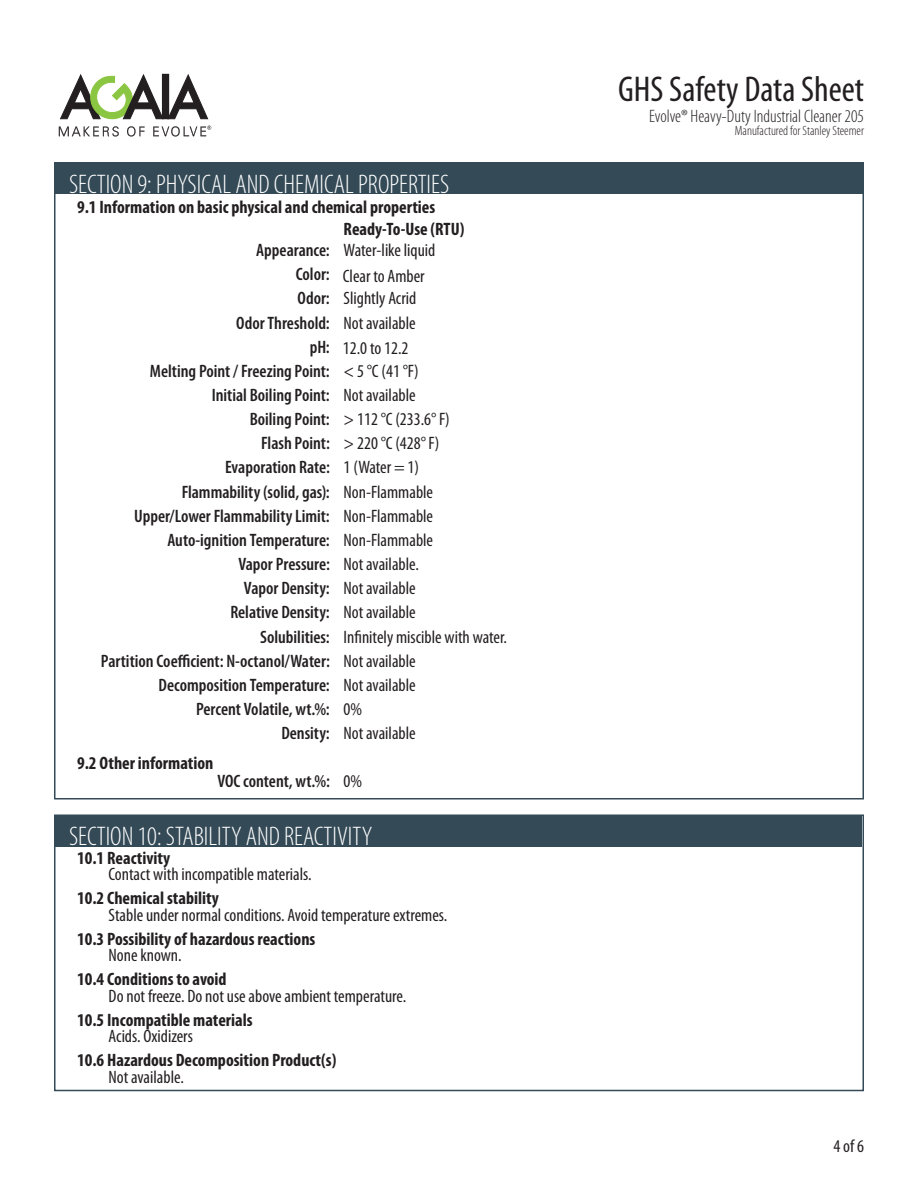
<style>
.page{position:relative;width:918px;height:1188px;background:#fff}
.page>*{position:absolute;margin:0;border:0;box-sizing:border-box;transform-origin:0 0}
.t1{font:condensed 36px "Myriad Pro";color:#231f20}
.t2{font:300 condensed 27px "Myriad Pro";color:#fff}
.t3{font:600 condensed 18px "Myriad Pro";color:#231f20}
.t4{font:condensed 18px "Myriad Pro";color:#231f20}
.t5{font:700 condensed 18px "Myriad Pro";color:#231f20}
.t6{font:300 condensed 18px "Myriad Pro";color:#231f20}
.t7{font:300 condensed 13.5px "Myriad Pro";color:#231f20}
.s1{font-weight:600}
.s2{font-weight:400}
</style>
<div class="page">
<svg style="left:60px;top:74px;width:148px;height:45px"></svg>
<svg style="left:59px;top:126px;width:60px;height:11px"></svg>
<svg style="left:127px;top:126px;width:18px;height:11px"></svg>
<svg style="left:153px;top:126px;width:58px;height:11px"></svg>
<div style="left:56px;top:816px;width:806px;height:31px;background:#344a57"></div>
<div style="left:54px;top:814px;width:810px;height:277px;border:2px solid #344a57"></div>
<div style="left:56px;top:164px;width:808px;height:30px;background:#344a57"></div>
<h2 class="t2" style="left:69px;top:168px;width:382px">SECTION 9: PHYSICAL AND CHEMICAL PROPERTIES</h2>
<p class="t5" style="left:77px;top:196px;width:360px">9.1 Information on basic physical and chemical properties</p>
<p class="t5" style="left:344px;top:218px;width:122px">Ready-To-Use (RTU)</p>
<p class="t4" style="left:256px;top:239px;width:181px"><span class="s1">Appearance:</span> Water-like liquid</p>
<p class="t3" style="left:296px;top:263px;width:36px">Color:</p>
<p class="t4" style="left:298px;top:288px;width:120px"><span class="s1">Odor:</span> Slightly Acrid</p>
<p class="t3" style="left:236px;top:311px;width:181px">Odor Threshold: <span class="s2">Not available</span></p>
<p class="t3" style="left:310px;top:336px;width:22px">pH:</p>
<p class="t3" style="left:150px;top:360px;width:270px">Melting Point / Freezing Point: <span class="s2">&lt; 5 °C (41 °F)</span></p>
<p class="t3" style="left:212px;top:384px;width:205px">Initial Boiling Point: <span class="s2">Not available</span></p>
<p class="t4" style="left:250px;top:408px;width:202px"><span class="s1">Boiling Point:</span> &gt; 112 °C (233.6° F)</p>
<p class="t4" style="left:261px;top:432px;width:180px"><span class="s1">Flash Point:</span> &gt; 220 °C (428° F)</p>
<p class="t3" style="left:225px;top:456px;width:196px">Evaporation Rate: <span class="s2">1 (Water = 1)</span></p>
<p class="t3" style="left:182px;top:481px;width:253px">Flammability (solid, gas): <span class="s2">Non-Flammable</span></p>
<p class="t3" style="left:134px;top:505px;width:300px">Upper/Lower Flammability Limit: <span class="s2">Non-Flammable</span></p>
<p class="t3" style="left:167px;top:529px;width:267px">Auto-ignition Temperature: <span class="s2">Non-Flammable</span></p>
<p class="t3" style="left:238px;top:553px;width:182px">Vapor Pressure: <span class="s2">Not available.</span></p>
<p class="t3" style="left:244px;top:577px;width:173px">Vapor Density: <span class="s2">Not available</span></p>
<p class="t3" style="left:230px;top:601px;width:187px">Relative Density: <span class="s2">Not available</span></p>
<p class="t4" style="left:260px;top:626px;width:248px"><span class="s1">Solubilities:</span> Infinitely miscible with water.</p>
<p class="t3" style="left:101px;top:650px;width:316px">Partition Coefficient: N-octanol/Water: <span class="s2">Not available</span></p>
<p class="t3" style="left:159px;top:674px;width:259px">Decomposition Temperature: <span class="s2">Not available</span></p>
<p class="t3" style="left:196px;top:698px;width:168px">Percent Volatile, wt.%: <span class="s2">0%</span></p>
<p class="t4" style="left:281px;top:722px;width:136px"><span class="s1">Density:</span> Not available</p>
<p class="t5" style="left:77px;top:751px;width:138px">9.2 Other information</p>
<p class="t3" style="left:218px;top:770px;width:146px">VOC content, wt.%: <span class="s2">0%</span></p>
<p class="t4" style="left:343px;top:265px;width:83px">Clear to Amber</p>
<p class="t4" style="left:343px;top:338px;width:67px">12.0 to 12.2</p>
<h2 class="t2" style="left:69px;top:820px;width:305px">SECTION 10: STABILITY AND REACTIVITY</h2>
<p class="t5" style="left:77px;top:846px;width:95px">10.1 Reactivity</p>
<p class="t4" style="left:109px;top:864px;width:205px">Contact with incompatible materials.</p>
<p class="t5" style="left:77px;top:887px;width:143px">10.2 Chemical stability</p>
<p class="t4" style="left:109px;top:904px;width:340px">Stable under normal conditions. Avoid temperature extremes.</p>
<p class="t5" style="left:77px;top:927px;width:240px">10.3 Possibility of hazardous reactions</p>
<p class="t4" style="left:109px;top:945px;width:75px">None known.</p>
<p class="t5" style="left:77px;top:968px;width:151px">10.4 Conditions to avoid</p>
<p class="t4" style="left:109px;top:985px;width:299px">Do not freeze. Do not use above ambient temperature.</p>
<p class="t5" style="left:77px;top:1008px;width:177px">10.5 Incompatible materials</p>
<p class="t4" style="left:109px;top:1026px;width:86px">Acids. Oxidizers</p>
<p class="t5" style="left:77px;top:1049px;width:261px">10.6 Hazardous Decomposition Product(s)</p>
<p class="t4" style="left:109px;top:1066px;width:77px">Not available.</p>
<h1 class="t1" style="left:618px;top:67px;width:247px">GHS Safety Data Sheet</h1>
<p class="t6" style="left:649px;top:105px;width:216px">Evolve® Heavy-Duty Industrial Cleaner 205</p>
<p class="t7" style="left:735px;top:123px;width:131px">Manufactured for Stanley Steemer</p>
<p class="t4" style="left:833px;top:1135px;width:32px">4 of 6</p>
</div>
